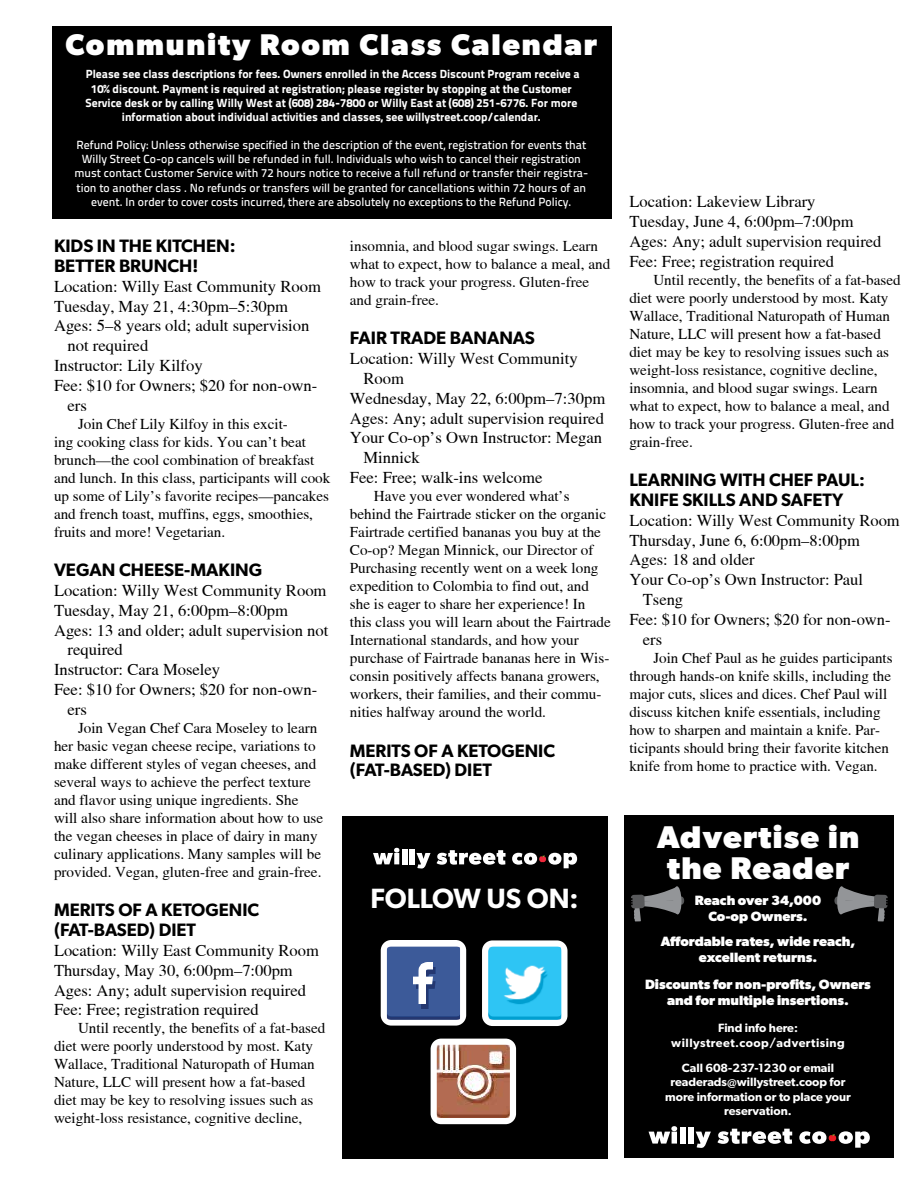
<style>
.page{position:relative;width:918px;height:1188px;background:#fff}
.page>*{position:absolute;margin:0;border:0;box-sizing:border-box;transform-origin:0 0}
.t1{font:700 31.5px/30.6px "Gibson";letter-spacing:.04em;color:#fff;text-align:center}
.t2{font:700 30px "Gibson";letter-spacing:.06em;color:#fff}
.t3{font:600 27.9px "Gibson";color:#fff}
.t4{font:600 18px/19.8px "Gibson";color:#000}
.t5{font:16.5px/19.8px "Tribune";color:#000}
.t6{font:15px/18px "Tribune";color:#000}
.t7{font:700 13.5px/16.2px "Gibson";color:#fff;text-align:center}
.t8{font:600 12px/14.4px "Gibson";color:#fff;text-align:center}
.t9{font:600 12px/14.4px "Gibson";letter-spacing:.04em;color:#fff;text-align:center}
.t10{font:11.85px/14.1px "Titillium Text 25 L 600 wt";color:#fff;text-align:center}
.t11{font:11.85px/14.1px "Titillium Text 25 L 999 wt";color:#fff;text-align:center}
</style>
<div class="page">
<div style="left:52px;top:26px;width:559px;height:193px;background:#000"></div>
<div style="left:624px;top:815px;width:270px;height:343px;background:#000"></div>
<div style="left:834px;top:897px;width:6px;height:8px;background:#58595b;border-radius:50%"></div>
<div style="left:837px;top:886px;width:9px;height:28px;background:#939598;border-radius:50%"></div>
<svg style="left:841px;top:887px;width:47px;height:34px;background:#434445"></svg>
<div style="left:679px;top:897px;width:5px;height:8px;background:#58595b;border-radius:50%"></div>
<svg style="left:673px;top:886px;width:9px;height:28px"></svg>
<svg style="left:631px;top:887px;width:47px;height:34px;background:#444547"></svg>
<svg style="left:649px;top:1126px;width:28px;height:18px"></svg>
<div style="left:680px;top:1127px;width:5px;height:17px;background:#fff"></div>
<div style="left:688px;top:1127px;width:6px;height:17px;background:#fff"></div>
<svg style="left:696px;top:1132px;width:15px;height:16px"></svg>
<svg style="left:717px;top:1129px;width:75px;height:15px"></svg>
<svg style="left:799px;top:1131px;width:71px;height:17px"></svg>
<div style="left:342px;top:816px;width:265px;height:342px;background:#000"></div>
<svg style="left:381px;top:940px;width:85px;height:86px"></svg>
<img style="left:387px;top:947px;width:73px;height:73px">
<svg style="left:482px;top:940px;width:86px;height:86px"></svg>
<img style="left:488px;top:947px;width:73px;height:73px">
<svg style="left:431px;top:1039px;width:85px;height:85px"></svg>
<img style="left:437px;top:1045px;width:73px;height:73px">
<svg style="left:373px;top:848px;width:26px;height:16px"></svg>
<div style="left:402px;top:849px;width:5px;height:15px;background:#fff"></div>
<div style="left:410px;top:849px;width:5px;height:15px;background:#fff"></div>
<svg style="left:416px;top:853px;width:15px;height:16px"></svg>
<svg style="left:437px;top:850px;width:69px;height:15px"></svg>
<svg style="left:512px;top:853px;width:65px;height:15px"></svg>
<h2 class="t2" style="left:65px;top:26px;width:533px">Community Room Class Calendar</h2>
<p class="t11" style="left:85px;top:66px;width:496px">Please see class descriptions for fees. Owners enrolled in the Access Discount Program receive a 10% discount. Payment is required at registration; please register by stopping at the Customer Service desk or by calling Willy West at (608) 284-7800 or Willy East at (608) 251-6776. For more information about individual activities and classes, see willystreet.coop/calendar.</p>
<p class="t10" style="left:74px;top:137px;width:515px">Refund Policy: Unless otherwise specified in the description of the event, registration for events that Willy Street Co-op cancels will be refunded in full. Individuals who wish to cancel their registration must contact Customer Service with 72 hours notice to receive a full refund or transfer their registra&shy;tion to another class . No refunds or transfers will be granted for cancellations within 72 hours of an event. In order to cover costs incurred, there are absolutely no exceptions to the Refund Policy.</p>
<p class="t4" style="left:54px;top:236px;width:183px">KIDS IN THE KITCHEN:<br>BETTER BRUNCH!</p>
<p class="t5" style="left:54px;top:276px;width:269px">Location: Willy East Community Room</p>
<p class="t5" style="left:54px;top:296px;width:236px">Tuesday, May 21, 4:30pm–5:30pm</p>
<p class="t5" style="left:54px;top:316px;width:257px">Ages: 5–8 years old; adult supervision</p>
<p class="t5" style="left:68px;top:335px;width:82px">not required</p>
<p class="t5" style="left:54px;top:355px;width:150px">Instructor: Lily Kilfoy</p>
<p class="t5" style="left:54px;top:375px;width:265px">Fee: $10 for Owners; $20 for non-own-</p>
<p class="t5" style="left:68px;top:395px;width:21px">ers</p>
<p class="t6" style="left:54px;top:414px;width:278px;text-indent:24px">Join Chef Lily Kilfoy in this excit-<br>ing cooking class for kids. You can’t beat brunch—the cool combination of breakfast and lunch. In this class, participants will cook up some of Lily’s favorite recipes—pancakes and french toast, muffins, eggs, smoothies, fruits and more! Vegetarian.</p>
<p class="t4" style="left:54px;top:560px;width:210px">VEGAN CHEESE-MAKING</p>
<p class="t5" style="left:54px;top:580px;width:274px">Location: Willy West Community Room</p>
<p class="t5" style="left:54px;top:600px;width:236px">Tuesday, May 21, 6:00pm–8:00pm</p>
<p class="t5" style="left:54px;top:620px;width:276px">Ages: 13 and older; adult supervision not</p>
<p class="t5" style="left:68px;top:640px;width:57px">required</p>
<p class="t5" style="left:54px;top:659px;width:168px">Instructor: Cara Moseley</p>
<p class="t5" style="left:54px;top:679px;width:265px">Fee: $10 for Owners; $20 for non-own-</p>
<p class="t5" style="left:68px;top:699px;width:21px">ers</p>
<p class="t6" style="left:54px;top:718px;width:271px;text-indent:24px">Join Vegan Chef Cara Moseley to learn her basic vegan cheese recipe, variations to make different styles of vegan cheeses, and several ways to achieve the perfect texture and flavor using unique ingredients. She will also share information about how to use the vegan cheeses in place of dairy in many culinary applications. Many samples will be provided. Vegan, gluten-free and grain-free.</p>
<p class="t4" style="left:54px;top:900px;width:207px">MERITS OF A KETOGENIC (FAT-BASED) DIET</p>
<p class="t5" style="left:54px;top:940px;width:266px">Location: Willy East Community Room Thursday, May 30, 6:00pm–7:00pm Ages: Any; adult supervision required Fee: Free; registration required</p>
<p class="t6" style="left:54px;top:1019px;width:273px;text-indent:24px">Until recently, the benefits of a fat-based diet were poorly understood by most. Katy Wallace, Traditional Naturopath of Human Nature, LLC will present how a fat-based diet may be key to resolving issues such as weight-loss resistance, cognitive decline,</p>
<p class="t6" style="left:350px;top:236px;width:262px">insomnia, and blood sugar swings. Learn what to expect, how to balance a meal, and how to track your progress. Gluten-free and grain-free.</p>
<p class="t4" style="left:350px;top:328px;width:187px">FAIR TRADE BANANAS</p>
<p class="t5" style="left:350px;top:348px;width:229px">Location: Willy West Community</p>
<p class="t5" style="left:363px;top:368px;width:42px">Room</p>
<p class="t5" style="left:350px;top:388px;width:257px">Wednesday, May 22, 6:00pm–7:30pm</p>
<p class="t5" style="left:350px;top:408px;width:256px">Ages: Any; adult supervision required</p>
<p class="t5" style="left:350px;top:428px;width:254px">Your Co-op’s Own Instructor: Megan</p>
<p class="t5" style="left:363px;top:447px;width:58px">Minnick</p>
<p class="t5" style="left:350px;top:467px;width:194px">Fee: Free; walk-ins welcome</p>
<p class="t6" style="left:350px;top:487px;width:262px;text-indent:24px">Have you ever wondered what’s behind the Fairtrade sticker on the organic Fairtrade certified bananas you buy at the Co-op? Megan Minnick, our Director of Purchasing recently went on a week long expedition to Colombia to find out, and she is eager to share her experience! In this class you will learn about the Fairtrade International standards, and how your purchase of Fairtrade bananas here in Wis&shy;consin positively affects banana growers, workers, their families, and their commu&shy;nities halfway around the world.</p>
<p class="t4" style="left:350px;top:740px;width:207px">MERITS OF A KETOGENIC (FAT-BASED) DIET</p>
<h3 class="t3" style="left:371px;top:882px;width:210px">FOLLOW US ON:</h3>
<p class="t5" style="left:629px;top:191px;width:254px">Location: Lakeview Library<br>Tuesday, June 4, 6:00pm–7:00pm Ages: Any; adult supervision required Fee: Free; registration required</p>
<p class="t6" style="left:629px;top:270px;width:273px;text-indent:24px">Until recently, the benefits of a fat-based diet were poorly understood by most. Katy Wallace, Traditional Naturopath of Human Nature, LLC will present how a fat-based diet may be key to resolving issues such as weight-loss resistance, cognitive decline, insomnia, and blood sugar swings. Learn what to expect, how to balance a meal, and how to track your progress. Gluten-free and grain-free.</p>
<p class="t4" style="left:629px;top:470px;width:237px">LEARNING WITH CHEF PAUL:<br>KNIFE SKILLS AND SAFETY</p>
<p class="t5" style="left:629px;top:510px;width:272px">Location: Willy West Community Room</p>
<p class="t5" style="left:629px;top:530px;width:232px">Thursday, June 6, 6:00pm–8:00pm</p>
<p class="t5" style="left:629px;top:549px;width:127px">Ages: 18 and older</p>
<p class="t5" style="left:629px;top:569px;width:235px">Your Co-op’s Own Instructor: Paul</p>
<p class="t5" style="left:643px;top:589px;width:42px">Tseng</p>
<p class="t5" style="left:629px;top:609px;width:263px">Fee: $10 for Owners; $20 for non-own-</p>
<p class="t5" style="left:643px;top:629px;width:21px">ers</p>
<p class="t6" style="left:629px;top:648px;width:265px;text-indent:24px">Join Chef Paul as he guides participants through hands-on knife skills, including the major cuts, slices and dices. Chef Paul will discuss kitchen knife essentials, including how to sharpen and maintain a knife. Par&shy;ticipants should bring their favorite kitchen knife from home to practice with. Vegan.</p>
<h1 class="t1" style="left:657px;top:821px;width:204px">Advertise in the Reader</h1>
<p class="t7" style="left:695px;top:892px;width:128px">Reach over 34,000<br>Co-op Owners.</p>
<p class="t7" style="left:661px;top:933px;width:196px">Affordable rates, wide reach, excellent returns.</p>
<p class="t7" style="left:645px;top:976px;width:227px">Discounts for non-profits, Owners and for multiple insertions.</p>
<p class="t9" style="left:671px;top:1021px;width:175px">Find info here: willystreet.coop/advertising</p>
<p class="t8" style="left:665px;top:1060px;width:187px">Call 608-237-1230 or email readerads@willystreet.coop for more information or to place your reservation.</p>
</div>
